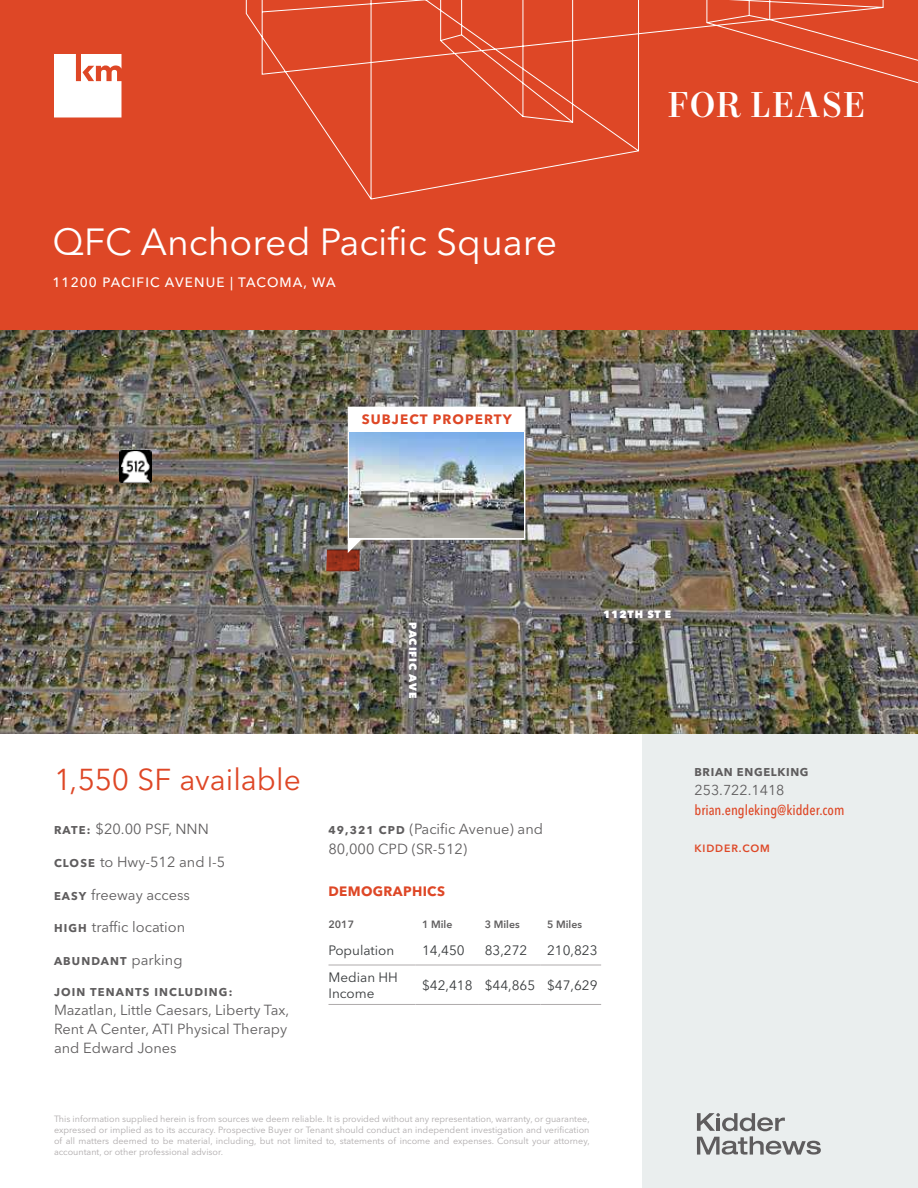
<style>
.page{position:relative;width:918px;height:1188px;background:#fff}
.page>*{position:absolute;margin:0;border:0;box-sizing:border-box;transform-origin:0 0}
.Property_Name_-_Whit{font:37.5px "Avenir Next LT Pro";color:#fff}
.For_Lease___Sale__Fr{font:500 36px "Mort Modern 09";letter-spacing:.025em;color:#fff}
.Callout_Text_-_Orang{font:30px "Avenir Next LT Pro";color:#de4726}
.Bullets{font:14.55px/19px "Avenir Next LT Pro";color:#5f5d5e}
.Contact_Info_-_Ash{font:500 condensed 14.25px "Avenir Next LT Pro";color:#de4726}
.Contact_Info_-_Ash-2{font:14.25px "Avenir Next LT Pro";color:#5f5d5e}
.Table_Input{font:13.5px/15.8px "Avenir Next LT Pro";color:#383b3d}
.Property_Address_-_W{font:500 13.5px "Avenir Next LT Pro";letter-spacing:.08em;color:#fff}
.Subject_Property_Cal{font:700 13.5px "Avenir Next LT Pro";letter-spacing:.08em;color:#de4726}
.Table_Title_-_Orange{font:700 13.5px "Avenir Next LT Pro";letter-spacing:.025em;color:#de4726}
.Bullets-2{font:700 11.25px "Avenir Next LT Pro";letter-spacing:.1em;color:#5f5d5e}
.Contact_Info_-_Ash-3{font:700 11.25px "Avenir Next LT Pro";letter-spacing:.06em;color:#5f5d5e}
.Table_Descriptor{font:600 10.5px "Avenir Next LT Pro";color:#5f5d5e}
.Street_Names_-_Aeria{font:800 10.5px "Avenir Next LT Pro";letter-spacing:.08em;color:#fff}
.KM_URL{font:600 10.5px "Avenir Next LT Pro";letter-spacing:.08em;color:#de4726}
.t1{font:9px/10.8px "Avenir Next LT Pro";color:#afabac;text-align:justify}
.s1{font-weight:700;font-size:11.25px}
.s2{font-weight:400;font-size:14.55px}
</style>
<div class="page">
<div style="left:0;top:0;width:918px;height:331px;background:#de4726"></div>
<svg style="left:246px;top:0;width:672px;height:200px"></svg>
<svg style="left:54px;top:54px;width:67px;height:63px;background:#fbe9e6"></svg>
<div style="left:642px;top:727px;width:276px;height:461px;background:#eaeeee"></div>
<svg style="left:697px;top:1113px;width:124px;height:42px"></svg>
<img style="left:0;top:331px;width:918px;height:402px">
<img style="left:326px;top:407px;width:199px;height:164px">
<hr style="left:348px;top:430px;width:177px;height:2px;background:#fff">
<hr style="left:348px;top:432px;width:1px;height:106px;background:#fff">
<hr style="left:524px;top:432px;width:1px;height:106px;background:#fff">
<hr style="left:348px;top:538px;width:177px;height:2px;background:#fff">
<img style="left:349px;top:432px;width:175px;height:106px">
<img style="left:120px;top:450px;width:32px;height:33px">
<hr style="left:328px;top:965px;width:87px;height:1px;background:#afabac">
<hr style="left:415px;top:965px;width:63px;height:1px;background:#afabac">
<hr style="left:478px;top:965px;width:62px;height:1px;background:#afabac">
<hr style="left:540px;top:965px;width:61px;height:1px;background:#afabac">
<hr style="left:328px;top:1004px;width:87px;height:1px;background:#afabac">
<hr style="left:415px;top:1004px;width:63px;height:1px;background:#afabac">
<hr style="left:478px;top:1004px;width:62px;height:1px;background:#afabac">
<hr style="left:540px;top:1004px;width:61px;height:1px;background:#afabac">
<p class="Property_Name_-_Whit" style="left:52px;top:219px;width:506px">QFC Anchored Pacific Square</p>
<p class="Property_Address_-_W" style="left:52px;top:274px;width:285px">11200 PACIFIC AVENUE | TACOMA, WA</p>
<p class="Subject_Property_Cal" style="left:362px;top:411px;width:152px">SUBJECT PROPERTY</p>
<p class="For_Lease___Sale__Fr" style="left:667px;top:83px;width:200px">FOR LEASE</p>
<p class="Street_Names_-_Aeria" style="left:419px;top:622px;width:77px;rotate:90deg">PACIFIC AVE</p>
<p class="Street_Names_-_Aeria" style="left:603px;top:608px;width:70px">112TH ST E</p>
<p class="Callout_Text_-_Orang" style="left:54px;top:761px;width:248px">1,550 SF available</p>
<p class="Contact_Info_-_Ash-3" style="left:694px;top:765px;width:116px">BRIAN ENGELKING</p>
<p class="Contact_Info_-_Ash-2" style="left:694px;top:782px;width:92px">253.722.1418</p>
<p class="Contact_Info_-_Ash" style="left:694px;top:801px;width:151px">brian.engleking@kidder.com</p>
<p class="KM_URL" style="left:695px;top:842px;width:77px">KIDDER.COM</p>
<p class="Bullets" style="left:54px;top:820px;width:156px"><span class="s1">RATE:</span> $20.00 PSF, NNN</p>
<p class="Bullets" style="left:54px;top:852px;width:173px"><span class="s1">CLOSE</span> to Hwy-512 and I-5</p>
<p class="Bullets" style="left:54px;top:885px;width:138px"><span class="s1">EASY</span> freeway access</p>
<p class="Bullets" style="left:54px;top:917px;width:133px"><span class="s1">HIGH</span> traffic location</p>
<p class="Bullets-2" style="left:54px;top:954px;width:130px">ABUNDANT <span class="s2">parking</span></p>
<p class="Bullets-2" style="left:54px;top:985px;width:180px">JOIN TENANTS INCLUDING:</p>
<p class="Bullets" style="left:54px;top:1001px;width:237px">Mazatlan, Little Caesars, Liberty Tax,<br>Rent A Center, ATI Physical Therapy and Edward Jones</p>
<p class="Bullets" style="left:328px;top:820px;width:216px"><span class="s1">49,321 CPD</span> (Pacific Avenue) and<br>80,000 CPD (SR-512)</p>
<p class="Table_Title_-_Orange" style="left:328px;top:883px;width:118px">DEMOGRAPHICS</p>
<p class="Table_Descriptor" style="left:328px;top:918px;width:27px">2017</p>
<p class="Table_Descriptor" style="left:422px;top:918px;width:32px">1 Mile</p>
<p class="Table_Descriptor" style="left:485px;top:918px;width:37px">3 Miles</p>
<p class="Table_Descriptor" style="left:547px;top:918px;width:37px">5 Miles</p>
<p class="Table_Input" style="left:328px;top:942px;width:67px">Population</p>
<p class="Table_Input" style="left:422px;top:942px;width:44px">14,450</p>
<p class="Table_Input" style="left:485px;top:942px;width:44px">83,272</p>
<p class="Table_Input" style="left:547px;top:942px;width:52px">210,823</p>
<p class="Table_Input" style="left:328px;top:969px;width:71px">Median HH<br>Income</p>
<p class="Table_Input" style="left:422px;top:977px;width:52px">$42,418</p>
<p class="Table_Input" style="left:485px;top:977px;width:52px">$44,865</p>
<p class="Table_Input" style="left:547px;top:977px;width:52px">$47,629</p>
<p class="t1" style="left:54px;top:1114px;width:537px">This information supplied herein is from sources we deem reliable. It is provided without any representation, warranty, or guarantee, expressed or implied as to its accuracy. Prospective Buyer or Tenant should conduct an independent investigation and verification of all matters deemed to be material, including, but not limited to, statements of income and expenses. Consult your attorney, accountant, or other professional advisor.</p>
</div>
